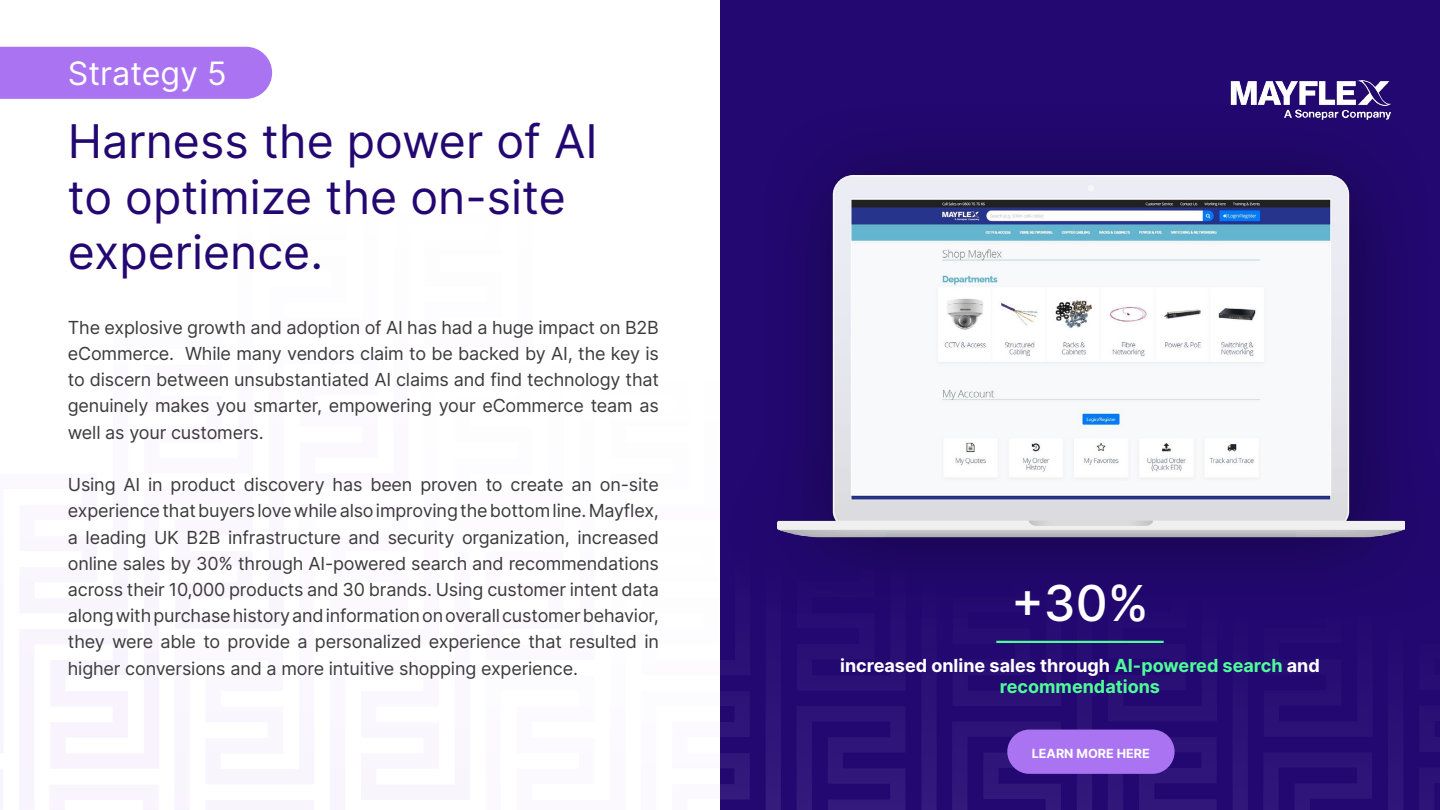
<style>
.page{position:relative;width:1440px;height:810px;background:#fff}
.page>*{position:absolute;margin:0;border:0;box-sizing:border-box;transform-origin:0 0}
.t1{font:500 49.5px "Inter";color:#fff}
.t2{font:46.5px/55.8px "Inter";color:#230871}
.t3{font:32.25px "Inter";color:#fff}
.t4{font:18px/26.2px "Inter";letter-spacing:-.01em;color:#3b3b3b;text-align:justify}
.t5{font:700 18px/21.6px "Inter";color:#4eff99;text-align:center}
.t6{font:700 12.6px "Inter";color:#fff}
.s1{color:#fff}
</style>
<div class="page">
<div style="left:720px;top:0;width:720px;height:810px;background:#230871"></div>
<svg style="left:1233px;top:742px;width:15px;height:68px"></svg>
<svg style="left:1264px;top:758px;width:170px;height:52px"></svg>
<svg style="left:1061px;top:640px;width:155px;height:170px"></svg>
<svg style="left:921px;top:640px;width:140px;height:170px"></svg>
<svg style="left:720px;top:696px;width:185px;height:114px"></svg>
<svg style="left:0;top:753px;width:189px;height:57px"></svg>
<svg style="left:0;top:624px;width:159px;height:129px"></svg>
<img style="left:1230px;top:80px;width:160px;height:17px">
<div style="left:710px;top:97px;width:730px;height:529px;background:#000;opacity:.4"></div>
<img style="left:777px;top:175px;width:628px;height:439px">
<div style="left:1007px;top:730px;width:168px;height:44px;background:#aa73f2;border-radius:22px"></div>
<hr style="left:996px;top:641px;width:168px;height:2px;background:#4eff99">
<div style="left:0;top:47px;width:272px;height:52px;background:#aa73f2"></div>
<h3 class="t3" style="left:68px;top:50px;width:161px">Strategy 5</h3>
<h2 class="t2" style="left:68px;top:112px;width:531px">Harness the power of AI to optimize the on-site experience.</h2>
<p class="t4" style="left:68px;top:313px;width:593px">The explosive growth and adoption of AI has had a huge impact on B2B eCommerce. While many vendors claim to be backed by AI, the key is to discern between unsubstantiated AI claims and find technology that genuinely makes you smarter, empowering your eCommerce team as well as your customers.</p>
<p class="t4" style="left:68px;top:471px;width:593px">Using AI in product discovery has been proven to create an on-site experience that buyers love while also improving the bottom line. Mayflex, a leading UK B2B infrastructure and security organization, increased online sales by 30% through AI-powered search and recommendations across their 10,000 products and 30 brands. Using customer intent data along with purchase history and information on overall customer behavior, they were able to provide a personalized experience that resulted in higher conversions and a more intuitive shopping experience.</p>
<h1 class="t1" style="left:1011px;top:567px;width:139px">+30%</h1>
<p class="t5" style="left:840px;top:654px;width:481px"><span class="s1">increased online sales through</span> AI-powered search <span class="s1">and </span>recommendations</p>
<p class="t6" style="left:1032px;top:744px;width:120px">LEARN MORE HERE</p>
</div>
